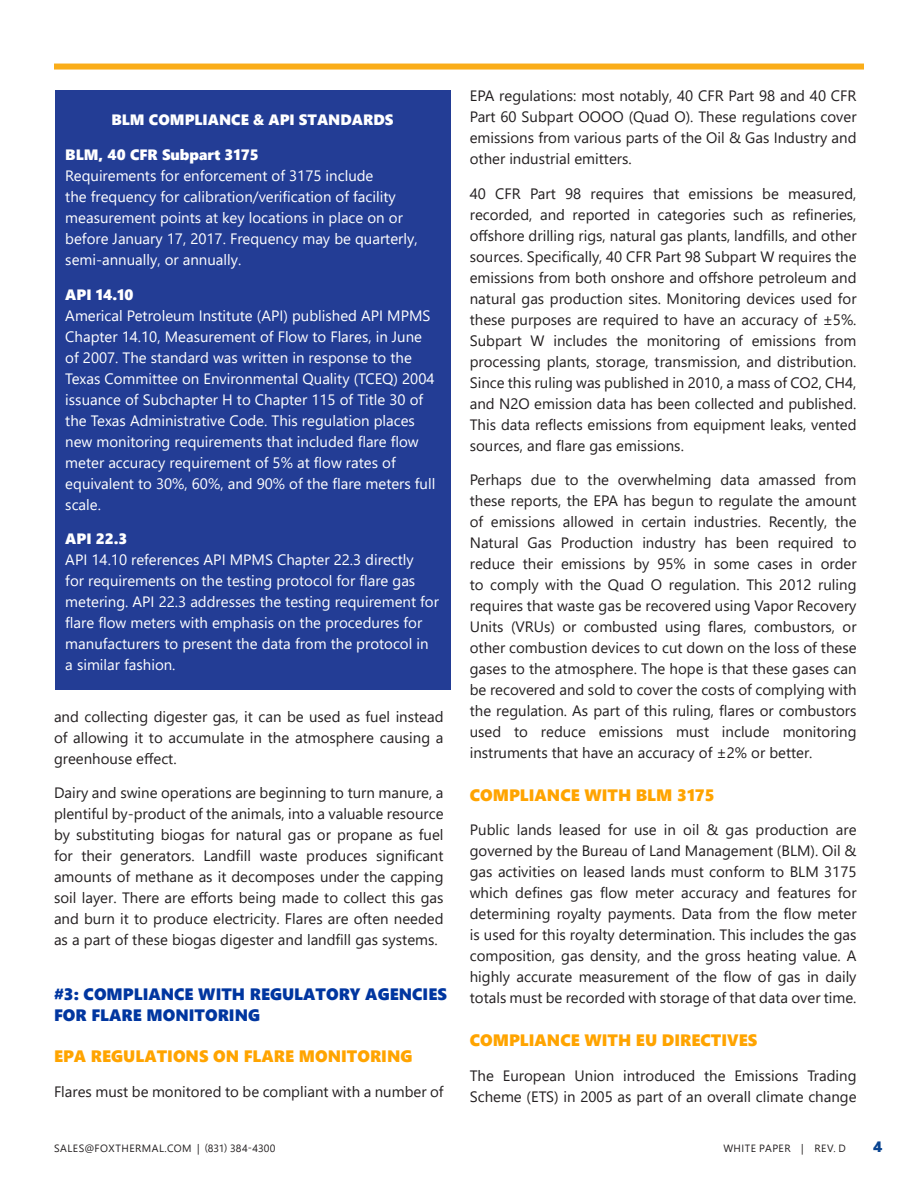
<style>
.page{position:relative;width:918px;height:1188px;background:#fff}
.page>*{position:absolute;margin:0;border:0;box-sizing:border-box;transform-origin:0 0}
._2021_Orange_Heading{font:16.5px "Segoe UI Black";color:#ffa400}
._2021_Blue_Heading{font:16.5px/21px "Segoe UI Black";color:#0036a0}
.Body{font:15px/21px "Segoe UI";color:#231f20;text-align:justify}
.t1{font:15px/21px "Segoe UI";color:#fff}
.t2{font:15px "Segoe UI Black";color:#fff}
.t3{font:15px "Segoe UI Black";color:#094491}
.t4{font:10.5px "Segoe UI";letter-spacing:.045em;color:#231f20}
</style>
<div class="page">
<div style="left:54px;top:64px;width:810px;height:6px;background:#faad19"></div>
<div style="left:55px;top:90px;width:395px;height:600px;background:#233d95"></div>
<p class="t2" style="left:111px;top:109px;width:283px">BLM COMPLIANCE &amp; API STANDARDS</p>
<p class="t2" style="left:65px;top:144px;width:195px">BLM, 40 CFR Subpart 3175</p>
<p class="t1" style="left:65px;top:164px;width:354px">Requirements for enforcement of 3175 include<br>the frequency for calibration/verification of facility measurement points at key locations in place on or before January 17, 2017. Frequency may be quarterly, semi-annually, or annually.</p>
<p class="t2" style="left:65px;top:284px;width:70px">API 14.10</p>
<p class="t1" style="left:65px;top:304px;width:372px">Americal Petroleum Institute (API) published API MPMS Chapter 14.10, Measurement of Flow to Flares, in June of 2007. The standard was written in response to the Texas Committee on Environmental Quality (TCEQ) 2004 issuance of Subchapter H to Chapter 115 of Title 30 of the Texas Administrative Code. This regulation places new monitoring requirements that included flare flow meter accuracy requirement of 5% at flow rates of equivalent to 30%, 60%, and 90% of the flare meters full scale.</p>
<p class="t2" style="left:65px;top:528px;width:64px">API 22.3</p>
<p class="t1" style="left:65px;top:548px;width:375px">API 14.10 references API MPMS Chapter 22.3 directly<br>for requirements on the testing protocol for flare gas metering. API 22.3 addresses the testing requirement for flare flow meters with emphasis on the procedures for manufacturers to present the data from the protocol in a similar fashion.</p>
<p class="Body" style="left:54px;top:704px;width:391px">and collecting digester gas, it can be used as fuel instead of allowing it to accumulate in the atmosphere causing a greenhouse effect.</p>
<p class="Body" style="left:54px;top:781px;width:391px">Dairy and swine operations are beginning to turn manure, a plentiful by-product of the animals, into a valuable resource by substituting biogas for natural gas or propane as fuel for their generators. Landfill waste produces significant amounts of methane as it decomposes under the capping soil layer. There are efforts being made to collect this gas and burn it to produce electricity. Flares are often needed as a part of these biogas digester and landfill gas systems.</p>
<p class="_2021_Blue_Heading" style="left:54px;top:982px;width:394px">#3: COMPLIANCE WITH REGULATORY AGENCIES<br>FOR FLARE MONITORING</p>
<p class="_2021_Orange_Heading" style="left:54px;top:1044px;width:360px">EPA REGULATIONS ON FLARE MONITORING</p>
<p class="Body" style="left:54px;top:1079px;width:391px">Flares must be monitored to be compliant with a number of</p>
<p class="Body" style="left:470px;top:84px;width:388px">EPA regulations: most notably, 40 CFR Part 98 and 40 CFR Part 60 Subpart OOOO (Quad O). These regulations cover emissions from various parts of the Oil &amp; Gas Industry and other industrial emitters.</p>
<p class="Body" style="left:470px;top:181px;width:388px">40 CFR Part 98 requires that emissions be measured, recorded, and reported in categories such as refineries, offshore drilling rigs, natural gas plants, landfills, and other sources. Specifically, 40 CFR Part 98 Subpart W requires the emissions from both onshore and offshore petroleum and natural gas production sites. Monitoring devices used for these purposes are required to have an accuracy of ±5%.<br>Subpart W includes the monitoring of emissions from processing plants, storage, transmission, and distribution.<br>Since this ruling was published in 2010, a mass of CO2, CH4, and N2O emission data has been collected and published.<br>This data reflects emissions from equipment leaks, vented sources, and flare gas emissions.</p>
<p class="Body" style="left:470px;top:468px;width:388px">Perhaps due to the overwhelming data amassed from these reports, the EPA has begun to regulate the amount of emissions allowed in certain industries. Recently, the Natural Gas Production industry has been required to reduce their emissions by 95% in some cases in order to comply with the Quad O regulation. This 2012 ruling requires that waste gas be recovered using Vapor Recovery Units (VRUs) or combusted using flares, combustors, or other combustion devices to cut down on the loss of these gases to the atmosphere. The hope is that these gases can be recovered and sold to cover the costs of complying with the regulation. As part of this ruling, flares or combustors used to reduce emissions must include monitoring instruments that have an accuracy of ±2% or better.</p>
<p class="_2021_Orange_Heading" style="left:470px;top:783px;width:246px">COMPLIANCE WITH BLM 3175</p>
<p class="Body" style="left:470px;top:818px;width:388px">Public lands leased for use in oil &amp; gas production are governed by the Bureau of Land Management (BLM). Oil &amp; gas activities on leased lands must conform to BLM 3175 which defines gas flow meter accuracy and features for determining royalty payments. Data from the flow meter is used for this royalty determination. This includes the gas composition, gas density, and the gross heating value. A highly accurate measurement of the flow of gas in daily totals must be recorded with storage of that data over time.</p>
<p class="_2021_Orange_Heading" style="left:470px;top:1028px;width:289px">COMPLIANCE WITH EU DIRECTIVES</p>
<p class="Body" style="left:470px;top:1063px;width:388px">The European Union introduced the Emissions Trading<br>Scheme (ETS) in 2005 as part of an overall climate change</p>
<p class="t4" style="left:54px;top:1138px;width:223px">SALES@FOXTHERMAL.COM | (831) 384-4300</p>
<p class="t4" style="left:723px;top:1138px;width:124px">WHITE PAPER | REV. D</p>
<p class="t3" style="left:873px;top:1136px;width:11px">4</p>
</div>
